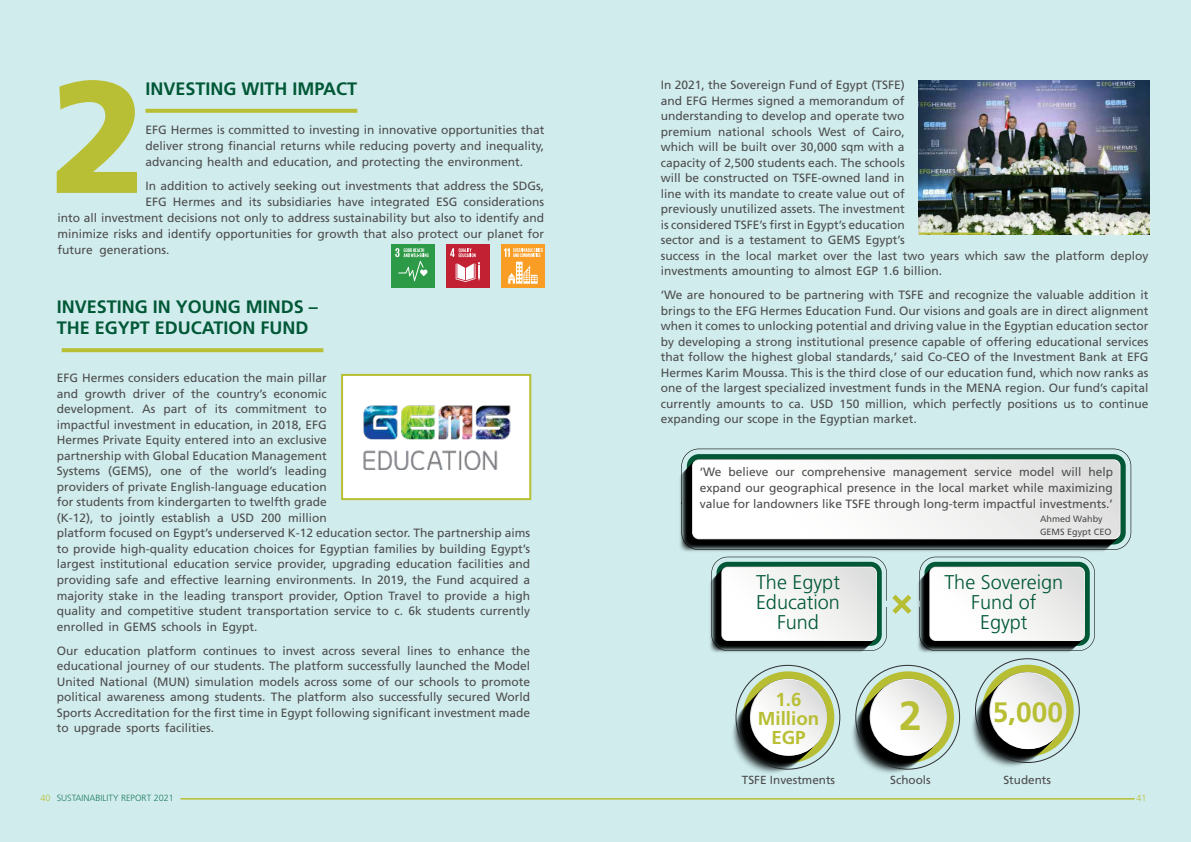
<style>
.page{position:relative;width:1191px;height:842px;background:#d1ecec}
.page>*{position:absolute;margin:0;border:0;box-sizing:border-box;transform-origin:0 0}
.t1{font:700 40.8px "Frutiger LT Std";color:#b8bf34}
.t2{font:700 28.1px "Frutiger LT Std";color:#b8bf34}
.t3{font:300 19.9px/19.9px "Frutiger LT Std";color:#005837;text-align:center}
.t4{font:700 18.7px/19px "Frutiger LT Std";color:#b8bf34;text-align:center}
.t5{font:700 18px/21.6px "Frutiger LT Std";color:#005837}
.t6{font:12px/15.5px "Frutiger LT Std";color:#4d4d4f;text-align:justify}
.t7{font:11.7px "Frutiger LT Std";color:#4d4d4f}
.t8{font:9.1px/12.8px "Frutiger LT Std";color:#4d4d4f}
.t9{font:300 9px "Frutiger LT Std";color:#1e7c62}
.t10{font:300 9px "Frutiger LT Std";color:#b8bf34}
.s1{color:#b8bf34}
</style>
<div class="page">
<hr style="left:180px;top:798px;width:954px;height:1px;background:#b8bf34">
<svg style="left:742px;top:671px;width:92px;height:92px;background:#757a27"></svg>
<svg style="left:750px;top:679px;width:77px;height:77px"></svg>
<svg style="left:751px;top:680px;width:76px;height:76px;background:#f1f1f0"></svg>
<svg style="left:862px;top:671px;width:92px;height:92px;background:#7a7f2c"></svg>
<svg style="left:869px;top:679px;width:77px;height:77px"></svg>
<svg style="left:870px;top:680px;width:76px;height:76px;background:#f1f1f1"></svg>
<svg style="left:982px;top:665px;width:91px;height:91px;background:#737824"></svg>
<svg style="left:989px;top:672px;width:77px;height:77px"></svg>
<svg style="left:990px;top:673px;width:76px;height:76px;background:#f2f2f1"></svg>
<svg style="left:62px;top:348px;width:261px;height:4px"></svg>
<div style="left:341px;top:374px;width:190px;height:126px;background:#fff;border:2px solid #b8bf34"></div>
<img style="left:363px;top:405px;width:147px;height:65px">
<svg style="left:681px;top:449px;width:450px;height:101px"></svg>
<svg style="left:692px;top:459px;width:428px;height:80px;background:#f1f1f1"></svg>
<img style="left:919px;top:81px;width:230px;height:154px">
<hr style="left:919px;top:233px;width:72px;height:2px;background:#b8bf34">
<svg style="left:145px;top:109px;width:212px;height:4px"></svg>
<svg style="left:57px;top:80px;width:80px;height:113px"></svg>
<div style="left:391px;top:245px;width:43px;height:43px;background:#2d9a47"></div>
<svg style="left:395px;top:248px;width:33px;height:33px"></svg>
<div style="left:446px;top:245px;width:43px;height:43px;background:#c22033"></div>
<svg style="left:450px;top:248px;width:30px;height:34px"></svg>
<div style="left:501px;top:245px;width:43px;height:43px;background:#f99d25"></div>
<svg style="left:504px;top:248px;width:39px;height:36px"></svg>
<svg style="left:711px;top:557px;width:383px;height:94px"></svg>
<h3 class="t5" style="left:145px;top:78px;width:213px">INVESTING WITH IMPACT</h3>
<p class="t6" style="left:145px;top:122px;width:400px;line-height:16px">EFG Hermes is committed to investing in innovative opportunities that deliver strong financial returns while reducing poverty and inequality, advancing health and education, and protecting the environment.</p>
<p class="t6" style="left:145px;top:178px;width:400px">In addition to actively seeking out investments that address the SDGs,</p>
<p class="t6" style="left:145px;top:194px;width:400px">EFG Hermes and its subsidiaries have integrated ESG considerations</p>
<p class="t6" style="left:57px;top:210px;width:488px">into all investment decisions not only to address sustainability but also to identify and</p>
<p class="t6" style="left:57px;top:226px;width:488px">minimize risks and identify opportunities for growth that also protect our planet for</p>
<p class="t6" style="left:57px;top:242px;width:114px">future generations.</p>
<h3 class="t5" style="left:57px;top:296px;width:263px">INVESTING IN YOUNG MINDS –<br>THE EGYPT EDUCATION FUND</h3>
<p class="t6" style="left:57px;top:371px;width:475px;text-align:left">EFG Hermes considers education the main pillar<br>and growth driver of the country’s economic<br>development. As part of its commitment to<br>impactful investment in education, in 2018, EFG<br>Hermes Private Equity entered into an exclusive<br>partnership with Global Education Management<br>Systems (GEMS), one of the world’s leading<br>providers of private English-language education<br>for students from kindergarten to twelfth grade<br>(K-12), to jointly establish a USD 200 million<br>platform focused on Egypt’s underserved K-12 education sector. The partnership aims to provide high-quality education choices for Egyptian families by building Egypt’s largest institutional education service provider, upgrading education facilities and providing safe and effective learning environments. In 2019, the Fund acquired a majority stake in the leading transport provider, Option Travel to provide a high quality and competitive student transportation service to c. 6k students currently enrolled in GEMS schools in Egypt.</p>
<p class="t6" style="left:57px;top:643px;width:475px">Our education platform continues to invest across several lines to enhance the educational journey of our students. The platform successfully launched the Model United National (MUN) simulation models across some of our schools to promote political awareness among students. The platform also successfully secured World Sports Accreditation for the first time in Egypt following significant investment made to upgrade sports facilities.</p>
<p class="t6" style="left:660px;top:77px;width:489px;text-align:left">In 2021, the Sovereign Fund of Egypt (TSFE)<br>and EFG Hermes signed a memorandum of<br>understanding to develop and operate two<br>premium national schools West of Cairo,<br>which will be built over 30,000 sqm with a<br>capacity of 2,500 students each. The schools<br>will be constructed on TSFE-owned land in<br>line with its mandate to create value out of<br>previously unutilized assets. The investment<br>is considered TSFE’s first in Egypt’s education<br>sector and is a testament to GEMS Egypt’s<br>success in the local market over the last two years which saw the platform deploy investments amounting to almost EGP 1.6 billion.</p>
<p class="t6" style="left:660px;top:287px;width:489px">‘We are honoured to be partnering with TSFE and recognize the valuable addition it brings to the EFG Hermes Education Fund. Our visions and goals are in direct alignment when it comes to unlocking potential and driving value in the Egyptian education sector by developing a strong institutional presence capable of offering educational services that follow the highest global standards,’ said Co-CEO of the Investment Bank at EFG Hermes Karim Moussa. This is the third close of our education fund, which now ranks as one of the largest specialized investment funds in the MENA region. Our fund’s capital currently amounts to ca. USD 150 million, which perfectly positions us to continue expanding our scope in the Egyptian market.</p>
<p class="t6" style="left:700px;top:464px;width:415px;line-height:16px">‘We believe our comprehensive management service model will help expand our geographical presence in the local market while maximizing value for landowners like TSFE through long-term impactful investments.’</p>
<p class="t8" style="left:1040px;top:512px;width:73px">Ahmed Wahby<br>GEMS Egypt CEO</p>
<h3 class="t3" style="left:756px;top:573px;width:85px">The Egypt<br>Education<br>Fund</h3>
<h3 class="t3" style="left:944px;top:573px;width:120px">The Sovereign<br>Fund of<br>Egypt</h3>
<h3 class="t4" style="left:758px;top:690px;width:63px">1.6<br>Million<br>EGP</h3>
<h1 class="t1" style="left:899px;top:691px;width:24px">2</h1>
<h2 class="t2" style="left:992px;top:696px;width:72px">5,000</h2>
<p class="t7" style="left:742px;top:773px;width:95px">TSFE Investments</p>
<p class="t7" style="left:890px;top:773px;width:42px">Schools</p>
<p class="t7" style="left:1003px;top:773px;width:49px">Students</p>
<p class="t9" style="left:40px;top:793px;width:135px"><span class="s1">40</span> SUSTAINABILITY REPORT 2021</p>
<p class="t10" style="left:1136px;top:793px;width:12px">41</p>
</div>
